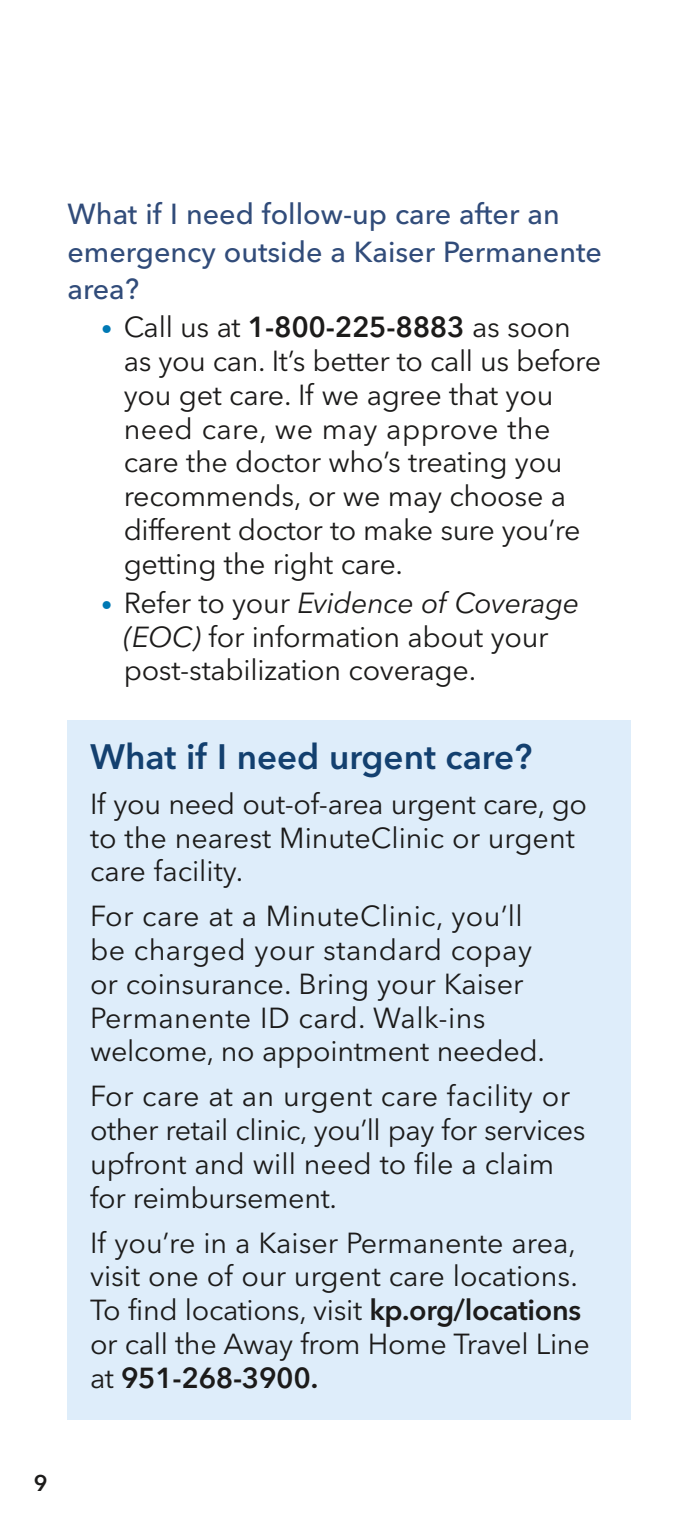
<style>
.page{position:relative;width:675px;height:1530px;background:#fff}
.page>*{position:absolute;margin:0;border:0;box-sizing:border-box;transform-origin:0 0}
.Subhead_1_Bold_14_19{font:600 35px "Avenir Next LT Pro";color:#13406f}
.Body_1_Reg_11_5_15{font:28.75px/33.8px "Avenir Next LT Pro";letter-spacing:-.01em;color:#1c1b1a}
.Body_2_Med_11_5_15{font:500 28.75px/37.5px "Avenir Next LT Pro";color:#314c7a}
.t1{font:600 22.5px "Avenir Next LT Pro";color:#1c1b1a}
.s1{font-size:22.5px;color:#0079b4}
.s2{font-weight:600}
.s3{font-style:italic}
</style>
<div class="page">
<div style="left:68px;top:720px;width:563px;height:700px;background:#deedfa"></div>
<p class="Body_2_Med_11_5_15" style="left:68px;top:195px;width:536px">What if I need follow-up care after an emergency outside a Kaiser Permanente area?</p>
<p class="Body_1_Reg_11_5_15" style="left:124px;top:311px;width:479px;text-indent:-22px"><span class="s1">•</span> Call us at <span class="s2">1-800-225-8883</span> as soon as you can. It’s better to call us before you get care. If we agree that you need care, we may approve the care the doctor who’s treating you recommends, or we may choose a different doctor to make sure you’re getting the right care.</p>
<p class="Body_1_Reg_11_5_15" style="left:124px;top:586px;width:457px;text-indent:-22px"><span class="s1">•</span> Refer to your <span class="s3">Evidence of Coverage (EOC)</span> for information about your post-stabilization coverage.</p>
<p class="Subhead_1_Bold_14_19" style="left:90px;top:735px;width:444px">What if I need urgent care?</p>
<p class="Body_1_Reg_11_5_15" style="left:90px;top:787px;width:499px">If you need out-of-area urgent care, go to the nearest MinuteClinic or urgent care facility.</p>
<p class="Body_1_Reg_11_5_15" style="left:90px;top:900px;width:457px">For care at a MinuteClinic, you’ll be charged your standard copay or coinsurance. Bring your Kaiser<br>Permanente ID card. Walk-ins welcome, no appointment needed.</p>
<p class="Body_1_Reg_11_5_15" style="left:90px;top:1080px;width:497px">For care at an urgent care facility or other retail clinic, you’ll pay for services upfront and will need to file a claim for reimbursement.</p>
<p class="Body_1_Reg_11_5_15" style="left:90px;top:1226px;width:501px">If you’re in a Kaiser Permanente area, visit one of our urgent care locations.<br>To find locations, visit <span class="s2">kp.org/locations </span>or call the Away from Home Travel Line at <span class="s2">951-268-3900.</span></p>
<p class="t1" style="left:34px;top:1469px;width:15px">9</p>
</div>
